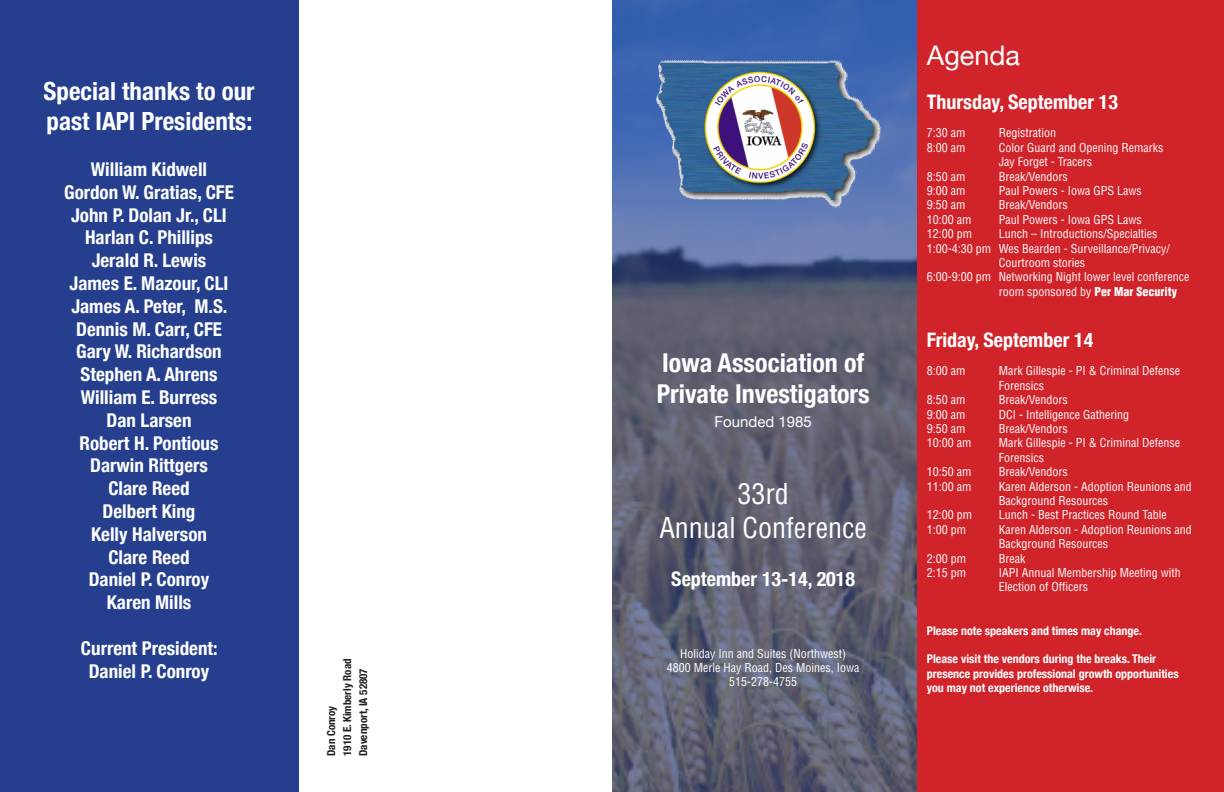
<style>
.page{position:relative;width:1224px;height:792px;background:#fff}
.page>*{position:absolute;margin:0;border:0;box-sizing:border-box;transform-origin:0 0}
.t1{font:condensed 28px "Helvetica";color:#fff}
.t2{font:27px "Helvetica Neue";color:#fff}
.t3{font:700 condensed 26px "Helvetica Neue";color:#fff}
.t4{font:700 condensed 25px "Helvetica Neue";color:#fff}
.t5{font:700 condensed 20px "Helvetica Neue";color:#fff}
.t6{font:700 condensed 19px "Helvetica Neue";color:#fff}
.t7{font:15px "Helvetica Neue";color:#fff}
.t8{font:condensed 12px "Helvetica";color:#fff}
.t9{font:700 condensed 12px "Helvetica Neue";color:#fff}
.t10{font:700 condensed 11px "Helvetica Neue";color:#231f20}
.s1{font-weight:900}
</style>
<div class="page">
<svg style="left:612px;top:0;width:305px;height:792px;background:#58617f"></svg>
<div style="left:917px;top:0;width:307px;height:792px;background:#d1232a"></div>
<div style="left:0;top:0;width:298px;height:792px;background:#253f8e"></div>
<img style="left:655px;top:61px;width:226px;height:147px">
<p class="t4" style="left:44px;top:71px;width:212px">Special thanks to our</p>
<p class="t4" style="left:47px;top:101px;width:207px">past IAPI Presidents:</p>
<p class="t6" style="left:91px;top:153px;width:118px">William Kidwell</p>
<p class="t6" style="left:64px;top:176px;width:171px">Gordon W. Gratias, CFE</p>
<p class="t6" style="left:71px;top:199px;width:157px">John P. Dolan Jr., CLI</p>
<p class="t6" style="left:85px;top:222px;width:129px">Harlan C. Phillips</p>
<p class="t6" style="left:92px;top:245px;width:116px">Jerald R. Lewis</p>
<p class="t6" style="left:70px;top:267px;width:160px">James E. Mazour, CLI</p>
<p class="t6" style="left:71px;top:290px;width:158px">James A. Peter, M.S.</p>
<p class="t6" style="left:76px;top:313px;width:147px">Dennis M. Carr, CFE</p>
<p class="t6" style="left:76px;top:336px;width:147px">Gary W. Richardson</p>
<p class="t6" style="left:81px;top:359px;width:138px">Stephen A. Ahrens</p>
<p class="t6" style="left:81px;top:381px;width:138px">William E. Burress</p>
<p class="t6" style="left:106px;top:404px;width:87px">Dan Larsen</p>
<p class="t6" style="left:80px;top:427px;width:140px">Robert H. Pontious</p>
<p class="t6" style="left:90px;top:450px;width:119px">Darwin Rittgers</p>
<p class="t6" style="left:108px;top:473px;width:83px">Clare Reed</p>
<p class="t6" style="left:103px;top:495px;width:94px">Delbert King</p>
<p class="t6" style="left:91px;top:518px;width:117px">Kelly Halverson</p>
<p class="t6" style="left:108px;top:541px;width:83px">Clare Reed</p>
<p class="t6" style="left:89px;top:564px;width:122px">Daniel P. Conroy</p>
<p class="t6" style="left:107px;top:587px;width:86px">Karen Mills</p>
<p class="t6" style="left:81px;top:632px;width:138px">Current President:</p>
<p class="t6" style="left:89px;top:655px;width:122px">Daniel P. Conroy</p>
<p class="t10" style="left:338px;top:756px;width:99px;rotate:-90deg">1910 E. Kimberly Road</p>
<p class="t10" style="left:354px;top:756px;width:89px;rotate:-90deg">Davenport, IA 52807</p>
<p class="t10" style="left:322px;top:756px;width:52px;rotate:-90deg">Dan Conroy</p>
<p class="t3" style="left:662px;top:341px;width:204px">Iowa Association of</p>
<p class="t3" style="left:657px;top:372px;width:215px">Private Investigators</p>
<p class="t7" style="left:715px;top:411px;width:99px">Founded 1985</p>
<p class="t1" style="left:738px;top:476px;width:53px">33rd</p>
<p class="t1" style="left:659px;top:510px;width:209px">Annual Conference</p>
<p class="t5" style="left:671px;top:562px;width:185px">September 13-14, 2018</p>
<p class="t8" style="left:680px;top:646px;width:167px">Holiday Inn and Suites (Northwest)</p>
<p class="t8" style="left:667px;top:660px;width:194px">4800 Merle Hay Road, Des Moines, Iowa</p>
<p class="t8" style="left:729px;top:675px;width:69px">515-278-4755</p>
<p class="t2" style="left:927px;top:35px;width:95px">Agenda</p>
<p class="t5" style="left:927px;top:85px;width:193px">Thursday, September 13</p>
<p class="t8" style="left:927px;top:125px;width:40px">7:30 am</p>
<p class="t8" style="left:999px;top:125px;width:59px">Registration</p>
<p class="t8" style="left:927px;top:140px;width:40px">8:00 am</p>
<p class="t8" style="left:999px;top:140px;width:166px">Color Guard and Opening Remarks</p>
<p class="t8" style="left:999px;top:154px;width:95px">Jay Forget - Tracers</p>
<p class="t8" style="left:927px;top:169px;width:40px">8:50 am</p>
<p class="t8" style="left:999px;top:169px;width:71px">Break/Vendors</p>
<p class="t8" style="left:927px;top:183px;width:40px">9:00 am</p>
<p class="t8" style="left:999px;top:183px;width:144px">Paul Powers - Iowa GPS Laws</p>
<p class="t8" style="left:927px;top:197px;width:40px">9:50 am</p>
<p class="t8" style="left:999px;top:197px;width:71px">Break/Vendors</p>
<p class="t8" style="left:927px;top:212px;width:46px">10:00 am</p>
<p class="t8" style="left:999px;top:212px;width:144px">Paul Powers - Iowa GPS Laws</p>
<p class="t8" style="left:927px;top:226px;width:47px">12:00 pm</p>
<p class="t8" style="left:999px;top:226px;width:160px">Lunch – Introductions/Specialties</p>
<p class="t8" style="left:927px;top:241px;width:244px">1:00-4:30 pm Wes Bearden - Surveillance/Privacy/</p>
<p class="t8" style="left:999px;top:255px;width:88px">Courtroom stories</p>
<p class="t8" style="left:927px;top:269px;width:264px">6:00-9:00 pm Networking Night lower level conference</p>
<p class="t8" style="left:999px;top:284px;width:180px">room sponsored by <span class="s1">Per Mar Security</span></p>
<p class="t5" style="left:927px;top:323px;width:168px">Friday, September 14</p>
<p class="t8" style="left:927px;top:363px;width:40px">8:00 am</p>
<p class="t8" style="left:999px;top:363px;width:183px">Mark Gillespie - PI &amp; Criminal Defense</p>
<p class="t8" style="left:999px;top:378px;width:47px">Forensics</p>
<p class="t8" style="left:927px;top:392px;width:40px">8:50 am</p>
<p class="t8" style="left:999px;top:392px;width:71px">Break/Vendors</p>
<p class="t8" style="left:927px;top:407px;width:40px">9:00 am</p>
<p class="t8" style="left:999px;top:407px;width:132px">DCI - Intelligence Gathering</p>
<p class="t8" style="left:927px;top:421px;width:40px">9:50 am</p>
<p class="t8" style="left:999px;top:421px;width:71px">Break/Vendors</p>
<p class="t8" style="left:927px;top:435px;width:46px">10:00 am</p>
<p class="t8" style="left:999px;top:435px;width:183px">Mark Gillespie - PI &amp; Criminal Defense</p>
<p class="t8" style="left:999px;top:450px;width:47px">Forensics</p>
<p class="t8" style="left:927px;top:464px;width:46px">10:50 am</p>
<p class="t8" style="left:999px;top:464px;width:71px">Break/Vendors</p>
<p class="t8" style="left:927px;top:479px;width:46px">11:00 am</p>
<p class="t8" style="left:999px;top:479px;width:194px">Karen Alderson - Adoption Reunions and</p>
<p class="t8" style="left:999px;top:493px;width:111px">Background Resources</p>
<p class="t8" style="left:927px;top:507px;width:47px">12:00 pm</p>
<p class="t8" style="left:999px;top:507px;width:170px">Lunch - Best Practices Round Table</p>
<p class="t8" style="left:927px;top:522px;width:41px">1:00 pm</p>
<p class="t8" style="left:999px;top:522px;width:194px">Karen Alderson - Adoption Reunions and</p>
<p class="t8" style="left:999px;top:536px;width:111px">Background Resources</p>
<p class="t8" style="left:927px;top:551px;width:41px">2:00 pm</p>
<p class="t8" style="left:999px;top:551px;width:28px">Break</p>
<p class="t8" style="left:927px;top:565px;width:41px">2:15 pm</p>
<p class="t8" style="left:999px;top:565px;width:183px">IAPI Annual Membership Meeting with</p>
<p class="t8" style="left:999px;top:579px;width:91px">Election of Officers</p>
<p class="t9" style="left:927px;top:620px;width:217px">Please note speakers and times may change.</p>
<p class="t9" style="left:927px;top:649px;width:231px">Please visit the vendors during the breaks. Their</p>
<p class="t9" style="left:927px;top:664px;width:253px">presence provides professional growth opportunities</p>
<p class="t9" style="left:927px;top:678px;width:168px">you may not experience otherwise.</p>
</div>
